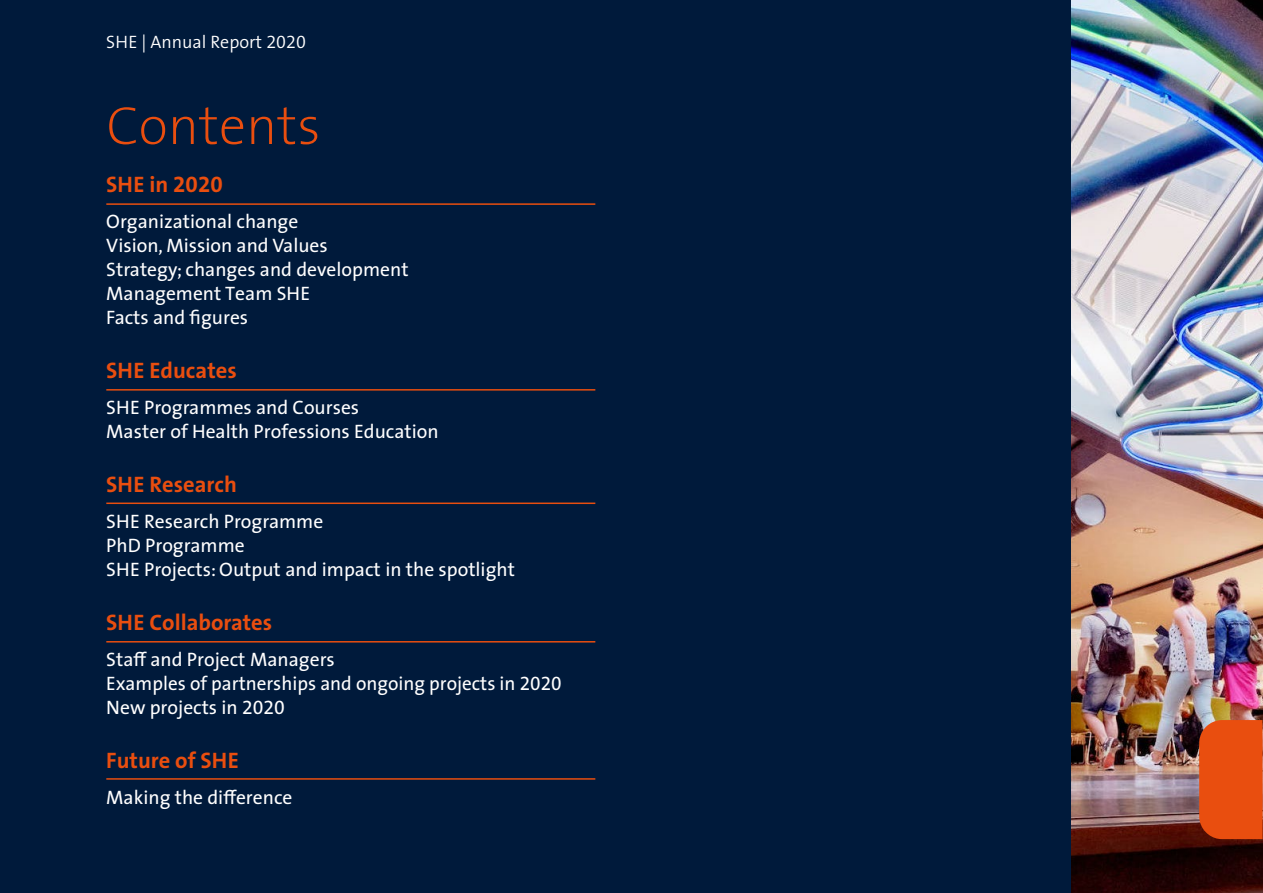
<style>
.page{position:relative;width:1263px;height:893px;background:#001a3b}
.page>*{position:absolute;margin:0;border:0;box-sizing:border-box;transform-origin:0 0}
.t1{font:200 54px "The Sans";color:#e94e0f}
.t2{font:700 22.5px "The Sans";color:#e94e0f}
.t3{font:19.5px/24px "The Sans";color:#fff}
.t4{font:300 18px "The Sans";color:#fff}
.s1{font-family:"The Sans Semi Light Expert";font-weight:400}
.s2{font-family:"The Sans Bold Expert";font-weight:400}
.s3{font-family:"The Sans Regular Expert"}
</style>
<div class="page">
<img style="left:1071px;top:0;width:192px;height:893px">
<div style="left:1199px;top:720px;width:64px;height:119px;background:#e94e0f"></div>
<hr style="left:106px;top:203px;width:489px;height:2px;background:#e94e0f">
<hr style="left:106px;top:389px;width:489px;height:2px;background:#e94e0f">
<hr style="left:106px;top:503px;width:489px;height:1px;background:#e94e0f">
<hr style="left:106px;top:641px;width:489px;height:1px;background:#e94e0f">
<hr style="left:106px;top:778px;width:489px;height:2px;background:#e94e0f">
<p class="t4" style="left:106px;top:27px;width:201px">SHE | Annual Report <span class="s1">2020</span></p>
<h1 class="t1" style="left:106px;top:97px;width:216px">Contents</h1>
<p class="t2" style="left:106px;top:166px;width:118px">SHE in <span class="s2">2020</span></p>
<p class="t3" style="left:106px;top:209px;width:304px">Organizational change<br>Vision, Mission and Values<br>Strategy; changes and development<br>Management Team SHE<br>Facts and figures</p>
<p class="t2" style="left:106px;top:352px;width:132px">SHE Educates</p>
<p class="t3" style="left:106px;top:395px;width:334px">SHE Programmes and Courses<br>Master of Health Professions Education</p>
<p class="t2" style="left:106px;top:466px;width:132px">SHE Research</p>
<p class="t3" style="left:106px;top:509px;width:410px">SHE Research Programme<br>PhD Programme<br>SHE Projects: Output and impact in the spotlight</p>
<p class="t2" style="left:106px;top:604px;width:167px">SHE Collaborates</p>
<p class="t3" style="left:106px;top:647px;width:457px">Staff and Project Managers<br>Examples of partnerships and ongoing projects in <span class="s3">2020<br></span>New projects in <span class="s3">2020</span></p>
<p class="t2" style="left:106px;top:742px;width:134px">Future of SHE</p>
<p class="t3" style="left:106px;top:785px;width:188px">Making the difference</p>
</div>
